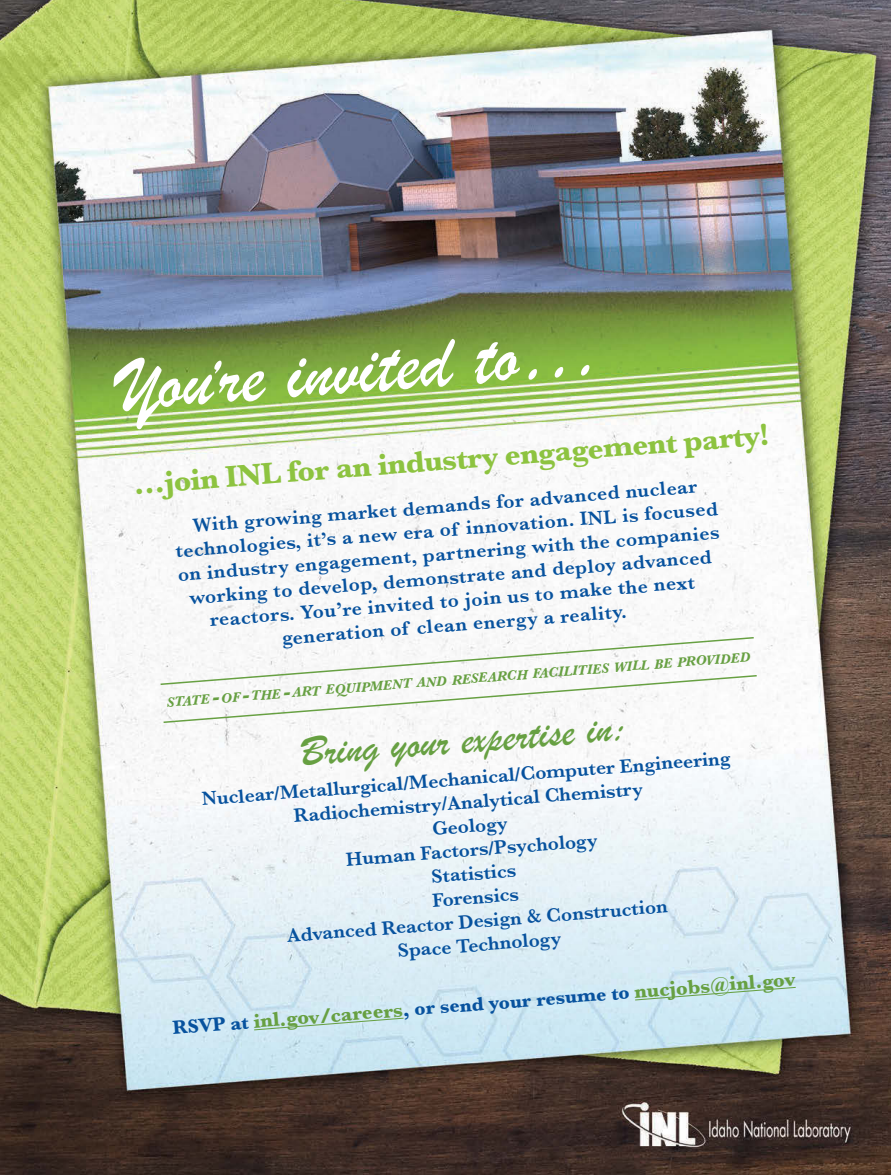
<style>
.page{position:relative;width:891px;height:1175px;background:#fff}
.page>*{position:absolute;margin:0;border:0;box-sizing:border-box;transform-origin:0 0}
.t1{font:78.9px "Brush Script";color:#fff}
.t2{font:42.9px "Brush Script";color:#67a042}
.t3{font:700 31.05px "Baskerville";color:#8dc340}
.t4{font:700 20.7px "Baskerville";color:#67a042}
.t5{font:600 19.8px/23.9px "Baskerville";color:#07529e;text-align:center}
.t6{font:italic 700 13.95px "Baskerville";color:#67a042}
.s1{font-size:19.8px}
.s2{font-size:19.8px;color:#07529e}
</style>
<div class="page">
<img style="left:0;top:0;width:891px;height:1174px">
<svg style="left:159px;top:636px;width:599px;height:88px"></svg>
<svg style="left:253px;top:1017px;width:152px;height:14px;background:#c7e2e6"></svg>
<svg style="left:634px;top:986px;width:163px;height:15px;background:#c8e4e8"></svg>
<h1 class="t1" style="left:115px;top:333px;width:481px;rotate:-4deg">You’re invited to…</h1>
<h3 class="t3" style="left:132px;top:460px;width:639px;rotate:-4deg">…join INL for an industry engagement party!</h3>
<p class="t5" style="left:173px;top:512px;width:545px;rotate:-4deg">With growing market demands for advanced nuclear technologies, it’s a new era of innovation. INL is focused on industry engagement, partnering with the companies working to develop, demonstrate and deploy advanced reactors. You’re invited to join us to make the next generation of clean energy a reality.</p>
<p class="t6" style="left:166px;top:690px;width:587px;rotate:-4deg">STATE <span class="s1">-</span> OF <span class="s1">-</span>THE <span class="s1">-</span>ART EQUIPMENT AND RESEARCH FACILITIES WILL BE PROVIDED</p>
<h2 class="t2" style="left:298px;top:722px;width:328px;rotate:-4deg">Bring your expertise in:</h2>
<p class="t5" style="left:201px;top:784px;width:532px;rotate:-4deg">Nuclear/Metallurgical/Mechanical/Computer Engineering<br>Radiochemistry/Analytical Chemistry<br>Geology<br>Human Factors/Psychology<br>Statistics<br>Forensics<br>Advanced Reactor Design &amp; Construction<br>Space Technology</p>
<p class="t4" style="left:172px;top:1010px;width:626px;rotate:-4deg"><sub>RSVP</sub> <sub>at</sub> inl.gov/careers<span class="s2">, or send your resume to</span> nucjobs@inl.gov</p>
</div>
